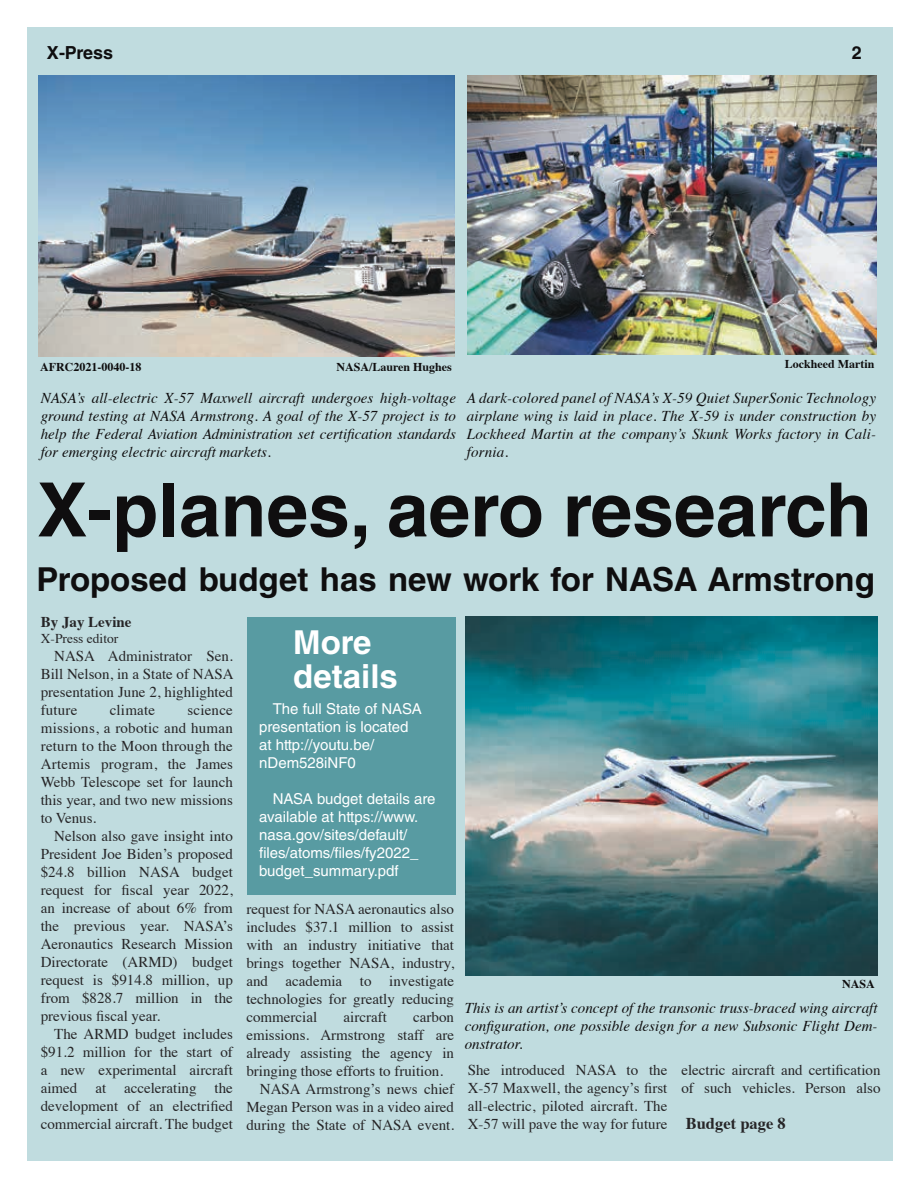
<style>
.page{position:relative;width:918px;height:1188px;background:#fff}
.page>*{position:absolute;margin:0;border:0;box-sizing:border-box;transform-origin:0 0}
.t1{font:700 75px "Helvetica LT Std";color:#0f0e0f}
.t2{font:700 33px "Helvetica LT Std";color:#0f0e0f}
.t3{font:700 33px "Helvetica LT Std";color:#fff}
.t4{font:700 18px "Helvetica LT Std";letter-spacing:-.01em;color:#0f0e0f}
.t5{font:700 16.5px "Times";color:#262527}
.t6{font:15px/18px "Times";color:#262527;text-align:justify}
.t7{font:italic 15px/18px "Times";color:#0f0e0f;text-align:justify}
.t8{font:15px/18px "Helvetica LT Std";color:#fff}
.t9{font:700 15px "Times";color:#262527}
.t10{font:13.5px "Times";color:#262527}
.t11{font:700 12px "Times";color:#0f0e0f}
</style>
<div class="page">
<div style="left:27px;top:27px;width:865px;height:1134px;background:#c0dcdf"></div>
<img style="left:39px;top:76px;width:415px;height:280px">
<img style="left:468px;top:75px;width:408px;height:280px">
<img style="left:465px;top:617px;width:412px;height:359px">
<div style="left:247px;top:617px;width:209px;height:277px;background:#589ba2"></div>
<p class="t4" style="left:47px;top:42px;width:68px">X-Press</p>
<p class="t4" style="left:852px;top:42px;width:12px">2</p>
<p class="t11" style="left:40px;top:355px;width:103px">AFRC2021-0040-18</p>
<p class="t11" style="left:336px;top:355px;width:117px">NASA/Lauren Hughes</p>
<p class="t11" style="left:785px;top:352px;width:91px">Lockheed Martin</p>
<p class="t7" style="left:41px;top:388px;width:417px">NASA’s all-electric X-57 Maxwell aircraft undergoes high-voltage ground testing at NASA Armstrong. A goal of the X-57 project is to help the Federal Aviation Administration set certification standards for emerging electric aircraft markets.</p>
<p class="t7" style="left:467px;top:388px;width:411px">A dark-colored panel of NASA’s X-59 Quiet SuperSonic Technology airplane wing is laid in place. The X-59 is under construction by Lockheed Martin at the company’s Skunk Works factory in Cali&shy;fornia.</p>
<p class="t1" style="left:37px;top:464px;width:836px">X-planes, aero research</p>
<p class="t2" style="left:36px;top:559px;width:840px">Proposed budget has new work for NASA Armstrong</p>
<p class="t9" style="left:41px;top:607px;width:92px">By Jay Levine</p>
<p class="t10" style="left:41px;top:626px;width:79px">X-Press editor</p>
<p class="t6" style="left:41px;top:646px;width:194px;text-indent:14px">NASA Administrator Sen.<br>Bill Nelson, in a State of NASA presentation June 2, highlighted future</p>
<p class="t6" style="left:110px;top:700px;width:47px">climate</p>
<p class="t6" style="left:41px;top:700px;width:194px;text-indent:147px">science missions, a robotic and human return to the Moon through the Artemis program, the James Webb Telescope set for launch this year, and two new missions to Venus.</p>
<p class="t6" style="left:41px;top:826px;width:194px;text-indent:14px">Nelson also gave insight into President Joe Biden’s proposed $24.8 billion NASA budget request for fiscal year 2022, an increase of about 6% from the previous year. NASA’s Aeronautics Research Mission Directorate (ARMD) budget request is $914.8 million, up from $828.7 million in the previous fiscal year.</p>
<p class="t6" style="left:41px;top:1024px;width:194px;text-indent:14px">The ARMD budget includes $91.2 million for the start of a new experimental aircraft aimed at accelerating the development of an electrified commercial aircraft. The budget</p>
<p class="t3" style="left:293px;top:622px;width:80px">More</p>
<p class="t3" style="left:293px;top:656px;width:106px">details</p>
<p class="t8" style="left:259px;top:700px;width:164px;text-indent:14px">The full State of NASA presentation is located at http://youtu.be/ nDem528iNF0</p>
<p class="t8" style="left:259px;top:790px;width:178px;text-indent:14px">NASA budget details are available at https://www. nasa.gov/sites/default/ files/atoms/files/fy2022_ budget_summary.pdf</p>
<p class="t6" style="left:246px;top:899px;width:209px">request for NASA aeronautics also includes $37.1 million to assist with an industry initiative that brings together NASA, industry, and academia to investigate technologies for greatly reducing commercial</p>
<p class="t6" style="left:344px;top:1007px;width:45px">aircraft</p>
<p class="t6" style="left:246px;top:1007px;width:209px;text-indent:167px">carbon emissions. Armstrong staff are already assisting the agency in bringing those efforts to fruition.</p>
<p class="t6" style="left:246px;top:1079px;width:209px;text-indent:13px">NASA Armstrong’s news chief Megan Person was in a video aired during the State of NASA event.</p>
<p class="t11" style="left:842px;top:973px;width:34px">NASA</p>
<p class="t7" style="left:465px;top:998px;width:414px">This is an artist’s concept of the transonic truss-braced wing aircraft configuration, one possible design for a new Subsonic Flight Dem&shy;onstrator.</p>
<p class="t6" style="left:468px;top:1060px;width:201px">She introduced NASA to the X-57 Maxwell, the agency’s first all-electric, piloted aircraft. The X-57 will pave the way for future</p>
<p class="t6" style="left:681px;top:1060px;width:201px">electric aircraft and certification of such vehicles. Person also</p>
<p class="t5" style="left:686px;top:1108px;width:101px">Budget page 8</p>
</div>
